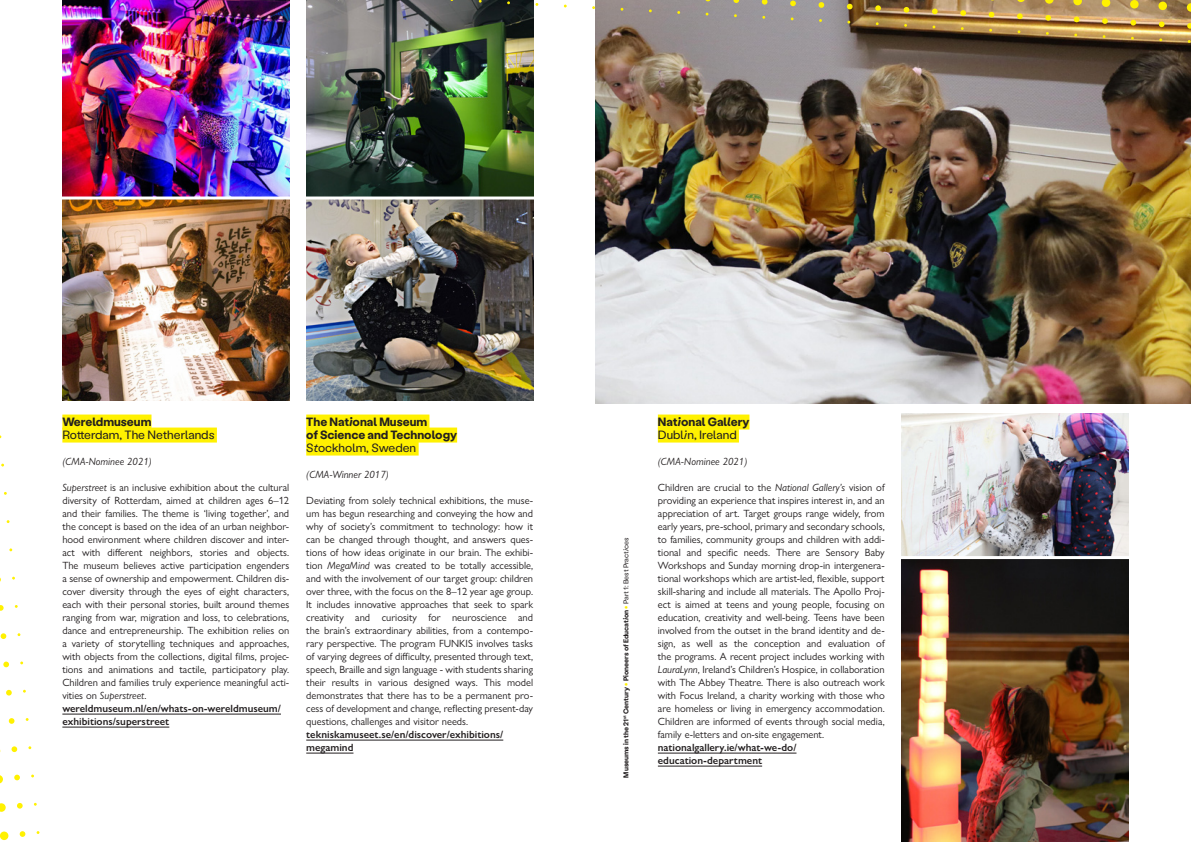
<style>
.page{position:relative;width:1191px;height:842px;background:#fff}
.page>*{position:absolute;margin:0;border:0;box-sizing:border-box;transform-origin:0 0}
.ASK-titulek-text-big{font:700 12px "Labil Grotesk";color:#231f20}
.ASK-titulek-text-big-2{font:12px "Labil Grotesk";color:#231f20}
.ASK-plain{font:10.5px/13px "Gill Sans Nova";color:#231f20;text-align:justify}
.ASK-plain-2{font:600 10.5px/13px "Gill Sans Nova";color:#231f20}
.ASK-plain-3{font:italic 10.5px "Gill Sans Nova";color:#231f20}
.t1{font:700 7px "Labil Grotesk";color:#231f20}
.s1{font-style:italic}
.s2{color:#fff101}
.s3{font-weight:400}
</style>
<div class="page">
<svg style="left:20px;top:831px;width:6px;height:6px"></svg>
<svg style="left:17px;top:803px;width:6px;height:6px"></svg>
<svg style="left:14px;top:774px;width:6px;height:6px"></svg>
<svg style="left:11px;top:746px;width:6px;height:6px"></svg>
<svg style="left:9px;top:718px;width:6px;height:6px"></svg>
<svg style="left:6px;top:690px;width:6px;height:6px"></svg>
<svg style="left:3px;top:661px;width:6px;height:6px"></svg>
<svg style="left:1px;top:633px;width:5px;height:6px"></svg>
<svg style="left:0;top:605px;width:4px;height:6px"></svg>
<div style="left:0;top:831px;width:9px;height:9px;background:#fff101;border-radius:50%"></div>
<svg style="left:0;top:803px;width:6px;height:9px"></svg>
<svg style="left:0;top:775px;width:3px;height:9px"></svg>
<div style="left:62px;top:415px;width:89px;height:15px;background:#fff101"></div>
<div style="left:62px;top:428px;width:155px;height:15px;background:#fff101"></div>
<hr style="left:62px;top:714px;width:219px;height:1px;background:#231f20">
<hr style="left:62px;top:727px;width:107px;height:1px;background:#231f20">
<div style="left:306px;top:415px;width:123px;height:15px;background:#fff101"></div>
<div style="left:306px;top:428px;width:151px;height:15px;background:#fff101"></div>
<div style="left:306px;top:441px;width:112px;height:15px;background:#fff101"></div>
<hr style="left:306px;top:740px;width:197px;height:1px;background:#231f20">
<hr style="left:306px;top:753px;width:47px;height:1px;background:#231f20">
<div style="left:658px;top:415px;width:91px;height:15px;background:#fff101"></div>
<div style="left:658px;top:428px;width:81px;height:15px;background:#fff101"></div>
<hr style="left:658px;top:753px;width:138px;height:1px;background:#231f20">
<hr style="left:658px;top:766px;width:104px;height:1px;background:#231f20">
<img style="left:62px;top:0;width:227px;height:196px">
<img style="left:595px;top:0;width:596px;height:403px">
<img style="left:306px;top:0;width:227px;height:196px">
<img style="left:62px;top:199px;width:227px;height:201px">
<img style="left:306px;top:199px;width:227px;height:201px">
<img style="left:901px;top:413px;width:227px;height:429px">
<hr style="left:897px;top:556px;width:235px;height:3px;background:#fff">
<svg style="left:733px;top:0;width:6px;height:3px"></svg>
<svg style="left:761px;top:0;width:6px;height:5px"></svg>
<svg style="left:790px;top:0;width:6px;height:6px"></svg>
<svg style="left:818px;top:2px;width:6px;height:6px"></svg>
<svg style="left:847px;top:4px;width:5px;height:6px"></svg>
<svg style="left:875px;top:5px;width:6px;height:6px"></svg>
<svg style="left:903px;top:7px;width:6px;height:6px"></svg>
<svg style="left:932px;top:8px;width:5px;height:6px"></svg>
<svg style="left:960px;top:10px;width:6px;height:6px"></svg>
<svg style="left:988px;top:12px;width:6px;height:6px"></svg>
<svg style="left:1017px;top:13px;width:5px;height:6px"></svg>
<svg style="left:1045px;top:15px;width:6px;height:6px"></svg>
<svg style="left:1073px;top:17px;width:6px;height:5px"></svg>
<svg style="left:1102px;top:18px;width:5px;height:6px"></svg>
<svg style="left:1130px;top:20px;width:6px;height:6px"></svg>
<svg style="left:1158px;top:21px;width:6px;height:6px"></svg>
<svg style="left:1187px;top:23px;width:4px;height:6px"></svg>
<svg style="left:1016px;top:0;width:9px;height:2px"></svg>
<svg style="left:1045px;top:0;width:8px;height:4px"></svg>
<svg style="left:1073px;top:0;width:9px;height:5px"></svg>
<svg style="left:1101px;top:0;width:9px;height:7px"></svg>
<div style="left:1130px;top:0;width:8px;height:9px;background:#fff101;border-radius:50%"></div>
<div style="left:1158px;top:1px;width:9px;height:9px;background:#fff101;border-radius:50%"></div>
<svg style="left:1186px;top:3px;width:5px;height:9px"></svg>
<p class="ASK-titulek-text-big" style="left:62px;top:414px;width:91px">Wereldmuseum</p>
<p class="ASK-titulek-text-big-2" style="left:62px;top:427px;width:154px">Rotterdam, The Netherlands</p>
<p class="ASK-plain-3" style="left:62px;top:455px;width:91px">(CMA-Nominee 2021)</p>
<p class="ASK-plain" style="left:62px;top:481px;width:228px"><span class="s1">Superstreet</span> is an inclusive exhibition about the cultural diversity of Rotterdam, aimed at children ages 6–12 and their families. The theme is ‘living together’, and the concept is based on the idea of an urban neighbor&shy;hood environment where children discover and inter&shy;act with different neighbors, stories and objects.<br>The museum believes active participation engenders a sense of ownership and empowerment. Children dis&shy;cover diversity through the eyes of eight characters, each with their personal stories, built around themes ranging from war, migration and loss, to celebrations, dance and entrepreneurship. The exhibition relies on a variety of storytelling techniques and approaches, with objects from the collections, digital films, projec&shy;tions and animations and tactile, participatory play.<br>Children and families truly experience meaningful acti&shy;vities on <span class="s1">Superstreet</span>.</p>
<p class="ASK-plain-2" style="left:62px;top:702px;width:220px">wereldmuseum.nl/en/whats-on-wereldmuseum/ exhibitions/superstreet</p>
<p class="ASK-titulek-text-big" style="left:306px;top:414px;width:123px">The National Museum</p>
<p class="ASK-titulek-text-big" style="left:306px;top:427px;width:152px">of Science and Technology</p>
<p class="ASK-titulek-text-big-2" style="left:306px;top:440px;width:111px">Stockholm, Sweden</p>
<p class="ASK-plain-3" style="left:306px;top:468px;width:84px">(CMA-Winner 2017)</p>
<p class="ASK-plain" style="left:306px;top:494px;width:228px">Deviating from solely technical exhibitions, the muse&shy;um has begun researching and conveying the how and why of society’s commitment to technology: how it can be changed through thought, and answers ques&shy;tions of how ideas originate in our brain. The exhibi&shy;tion <span class="s1">MegaMind</span> was created to be totally accessible, and with the involvement of our target group: children over three, with the focus on the 8–12 year age group.<br>It includes innovative approaches that seek to spark creativity and curiosity for neuroscience and the brain’s extraordinary abilities, from a contempo&shy;rary perspective. The program FUNKIS involves tasks of varying degrees of difficulty, presented through text, speech, Braille and sign language - with students sharing their results in various designed ways. This model demonstrates that there has to be a permanent pro&shy;cess of development and change, reflecting present-day questions, challenges and visitor needs.</p>
<p class="ASK-plain-2" style="left:306px;top:728px;width:198px">tekniskamuseet.se/en/discover/exhibitions/ megamind</p>
<p class="t1" style="left:621px;top:777px;width:241px;rotate:-90deg">Museums in the 21<sup>st</sup> Century <span class="s2">•</span> Pioneers of Education <span class="s2">•</span> <span class="s3">Part 1: Best Practices</span></p>
<p class="ASK-titulek-text-big" style="left:658px;top:414px;width:93px">National Gallery</p>
<p class="ASK-titulek-text-big-2" style="left:658px;top:427px;width:80px">Dublin, Ireland</p>
<p class="ASK-plain-3" style="left:658px;top:455px;width:91px">(CMA-Nominee 2021)</p>
<p class="ASK-plain" style="left:658px;top:481px;width:228px">Children are crucial to the <span class="s1">National Gallery’s</span> vision of providing an experience that inspires interest in, and an appreciation of art. Target groups range widely, from early years, pre-school, primary and secondary schools, to families, community groups and children with addi&shy;tional and specific needs. There are Sensory Baby Workshops and Sunday morning drop-in intergenera&shy;tional workshops which are artist-led, flexible, support skill-sharing and include all materials. The Apollo Proj&shy;ect is aimed at teens and young people, focusing on education, creativity and well-being. Teens have been involved from the outset in the brand identity and de&shy;sign, as well as the conception and evaluation of the programs. A recent project includes working with <span class="s1">LauraLynn</span>, Ireland’s Children’s Hospice, in collaboration with The Abbey Theatre. There is also outreach work with Focus Ireland, a charity working with those who are homeless or living in emergency accommodation.<br>Children are informed of events through social media, family e-letters and on-site engagement.</p>
<p class="ASK-plain-2" style="left:658px;top:741px;width:140px">nationalgallery.ie/what-we-do/ education-department</p>
</div>
